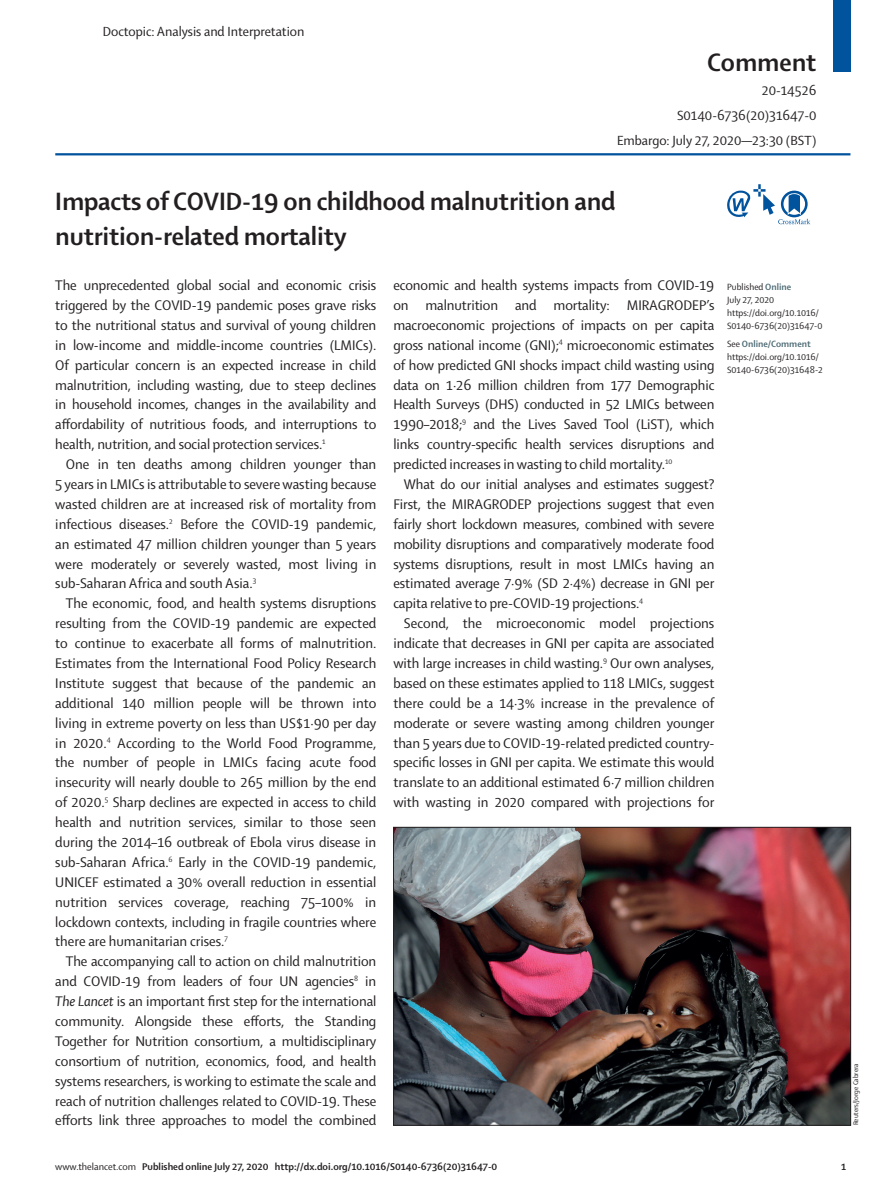
<style>
.page{position:relative;width:893px;height:1200px;background:#fff}
.page>*{position:absolute;margin:0;border:0;box-sizing:border-box;transform-origin:0 0}
.heading_1{font:700 27px/34.5px "Shaker 2 Lancet";letter-spacing:-.005em;color:#231f20}
.editorial_text_body{font:15px/19.8px "Shaker 2 Lancet";letter-spacing:-.005em;color:#231f20;text-align:justify}
.editorial_text_first{font:15px/19.8px "Shaker 2 Lancet";letter-spacing:-.005em;color:#231f20;text-align:justify}
.twim{font:14.25px "Shaker 2 Lancet";color:#231f20}
.t1{font:700 10.5px "Shaker 2 Lancet";color:#231f20}
.nav_RHP{font:9.75px/13.2px "Shaker 2 Lancet";color:#231f20}
.image_copyright{font:7.5px "Shaker 2 Lancet";color:#231f20}
.s1{font-style:italic}
.s2{font-weight:700;color:#4d6a74}
.s3{font-weight:400}
</style>
<div class="page">
<div style="left:833px;top:0;width:17px;height:71px;background:#01539e"></div>
<hr style="left:55px;top:153px;width:795px;height:2px;background:#01539e">
<svg style="left:727px;top:184px;width:83px;height:40px"></svg>
<img style="left:395px;top:828px;width:454px;height:295px">
<div style="left:393px;top:826px;width:458px;height:299px;border:1px solid #231f20"></div>
<p class="twim" style="left:103px;top:22px;width:203px">Doctopic: Analysis and Interpretation</p>
<h1 class="heading_1" style="left:707px;top:44px;width:111px">Comment</h1>
<p class="twim" style="left:762px;top:81px;width:56px">20-14526</p>
<p class="twim" style="left:677px;top:106px;width:141px">S0140-6736(20)31647-0</p>
<p class="twim" style="left:617px;top:131px;width:201px">Embargo: July 27, 2020—23:30 (BST)</p>
<p class="heading_1" style="left:55px;top:183px;width:562px">Impacts of COVID-19 on childhood malnutrition and nutrition-related mortality</p>
<p class="editorial_text_first" style="left:55px;top:274px;width:323px">The unprecedented global social and economic crisis triggered by the COVID-19 pandemic poses grave risks to the nutritional status and survival of young children in low-income and middle-income countries (LMICs).<br>Of particular concern is an expected increase in child malnutrition, including wasting, due to steep declines in household incomes, changes in the availability and affordability of nutritious foods, and interruptions to health, nutrition, and social protection services.<sup>1</sup></p>
<p class="editorial_text_body" style="left:55px;top:453px;width:323px;text-indent:11px">One in ten deaths among children younger than 5 years in LMICs is attributable to severe wasting because wasted children are at increased risk of mortality from infectious diseases.<sup>2</sup> Before the COVID-19 pandemic, an estimated 47 million children younger than 5 years were moderately or severely wasted, most living in sub-Saharan Africa and south Asia.<sup>3</sup></p>
<p class="editorial_text_body" style="left:55px;top:592px;width:323px;text-indent:11px">The economic, food, and health systems disruptions resulting from the COVID-19 pandemic are expected to continue to exacerbate all forms of malnutrition.<br>Estimates from the International Food Policy Research Institute suggest that because of the pandemic an additional 140 million people will be thrown into living in extreme poverty on less than US$1·90 per day in 2020.<sup>4</sup> According to the World Food Programme, the number of people in LMICs facing acute food insecurity will nearly double to 265 million by the end of 2020.<sup>5</sup> Sharp declines are expected in access to child health and nutrition services, similar to those seen during the 2014–16 outbreak of Ebola virus disease in sub-Saharan Africa.<sup>6</sup> Early in the COVID-19 pandemic, UNICEF estimated a 30% overall reduction in essential nutrition services coverage, reaching 75–100% in lockdown contexts, including in fragile countries where there are humanitarian crises.<sup>7</sup></p>
<p class="editorial_text_body" style="left:55px;top:950px;width:323px;text-indent:11px">The accompanying call to action on child malnutrition and COVID-19 from leaders of four UN agencies<sup>8</sup> in <span class="s1">The Lancet</span> is an important first step for the international community. Alongside these efforts, the Standing Together for Nutrition consortium, a multidisciplinary consortium of nutrition, economics, food, and health systems researchers, is working to estimate the scale and reach of nutrition challenges related to COVID-19. These efforts link three approaches to model the combined</p>
<p class="editorial_text_body" style="left:393px;top:274px;width:323px">economic and health systems impacts from COVID-19 on malnutrition and mortality: MIRAGRODEP’s macroeconomic projections of impacts on per capita gross national income (GNI);<sup>4</sup> microeconomic estimates of how predicted GNI shocks impact child wasting using data on 1·26 million children from 177 Demographic Health Surveys (DHS) conducted in 52 LMICs between 1990–2018;<sup>9</sup> and the Lives Saved Tool (LiST), which links country-specific health services disruptions and predicted increases in wasting to child mortality.<sup>10</sup></p>
<p class="editorial_text_body" style="left:393px;top:473px;width:323px;text-indent:11px">What do our initial analyses and estimates suggest?<br>First, the MIRAGRODEP projections suggest that even fairly short lockdown measures, combined with severe mobility disruptions and comparatively moderate food systems disruptions, result in most LMICs having an estimated average 7·9% (SD 2·4%) decrease in GNI per capita relative to pre-COVID-19 projections.<sup>4</sup></p>
<p class="editorial_text_body" style="left:393px;top:612px;width:323px;text-indent:11px">Second, the microeconomic model projections indicate that decreases in GNI per capita are associated with large increases in child wasting.<sup>9</sup> Our own analyses, based on these estimates applied to 118 LMICs, suggest there could be a 14·3% increase in the prevalence of moderate or severe wasting among children younger than 5 years due to COVID-19-related predicted country&shy;specific losses in GNI per capita. We estimate this would translate to an additional estimated 6·7 million children with wasting in 2020 compared with projections for</p>
<p class="nav_RHP" style="left:727px;top:279px;width:97px">Published <span class="s2">Online<br></span>July 27, 2020 https://doi.org/10.1016/<br>S0140-6736(20)31647-0</p>
<p class="nav_RHP" style="left:727px;top:336px;width:97px">See <span class="s2">Online/Comment </span>https://doi.org/10.1016/<br>S0140-6736(20)31648-2</p>
<p class="image_copyright" style="left:851px;top:1125px;width:63px;rotate:-90deg">Reuters/Jorge Cabrera</p>
<p class="t1" style="left:55px;top:1159px;width:443px"><span class="s3">www.thelancet.com</span> Published online July 27, 2020 http://dx.doi.org/10.1016/S0140-6736(20)31647-0</p>
<p class="t1" style="left:841px;top:1159px;width:7px">1</p>
</div>
